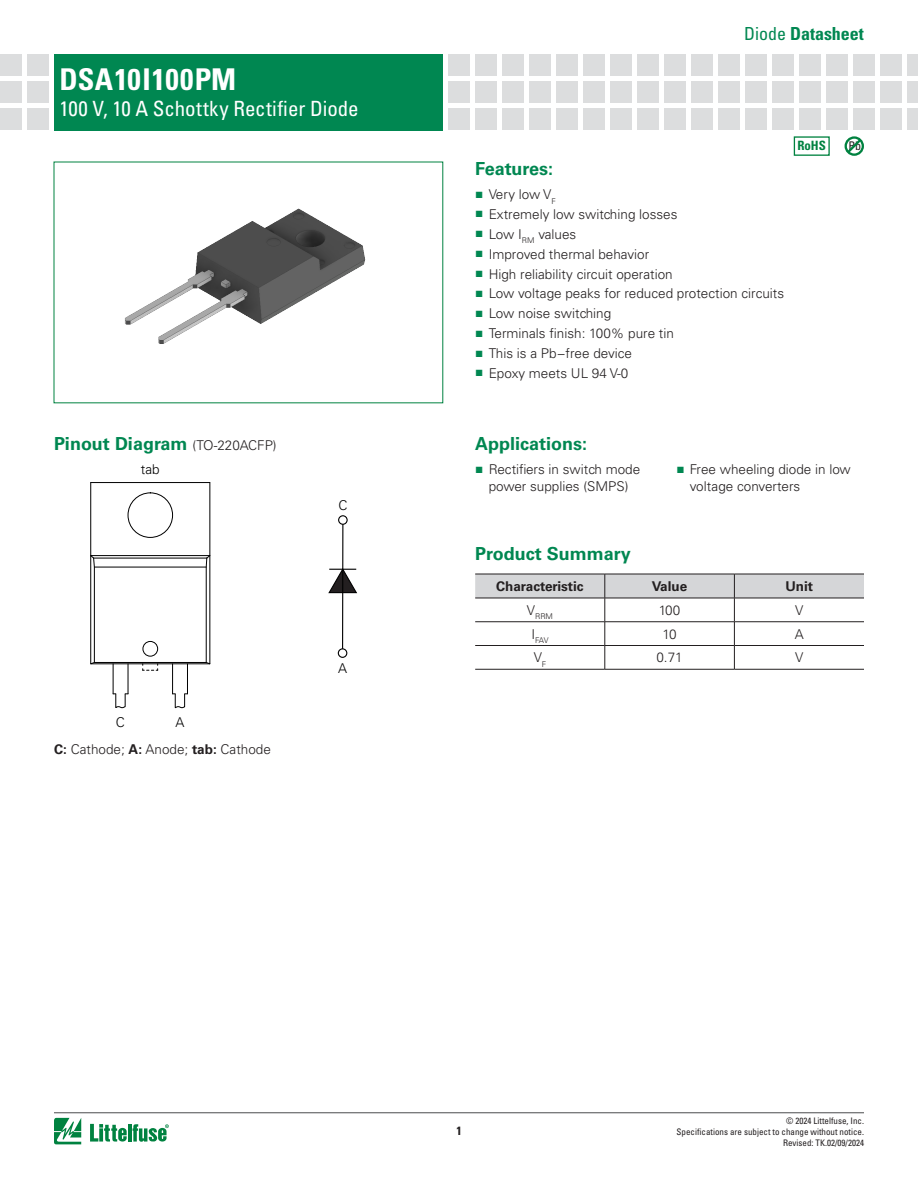
<style>
.page{position:relative;width:918px;height:1188px;background:#fff}
.page>*{position:absolute;margin:0;border:0;box-sizing:border-box;transform-origin:0 0}
.t1{font:700 condensed 30px "Univers LT Std";letter-spacing:.02em;color:#fff}
.t2{font:condensed 21px "Univers LT Std";color:#fff}
.H1_-_Span_Columns{font:700 18px "Univers LT Std";color:#008751}
.t3{font:700 condensed 18px "Univers LT Std";color:#008751}
.Table_-_Body{font:300 13.5px/16.5px "Univers LT Std";color:#231f20;text-align:center}
.Table_-_H1{font:700 13.5px "Univers LT Std";color:#231f20}
.t4{font:300 13.5px "Univers LT Std";color:#000}
.t5{font:700 condensed 12.9px "Univers LT Std";color:#008240}
.t6{font:condensed 12px "Univers LT Std";color:#231f20}
.t7{font:700 condensed 12px "Univers LT Std";color:#231f20}
.t8{font:condensed 9px/10.6px "Univers LT Std";color:#231f20;text-align:right}
.Table_-_Body-2{font:300 7.8px "Univers LT Std";letter-spacing:-.025em;color:#231f20}
.s1{font-weight:300;font-size:13.5px;color:#231f20}
.s2{font-weight:700}
.s3{font-weight:400}
.s4{font-family:"Arial";font-weight:400;color:#008751}
</style>
<div class="page">
<svg style="left:54px;top:1118px;width:27px;height:26px"></svg>
<hr style="left:128px;top:1124px;width:3px;height:18px;background:#008240">
<svg style="left:133px;top:1124px;width:36px;height:18px"></svg>
<svg style="left:90px;top:1124px;width:37px;height:18px"></svg>
<hr style="left:54px;top:1112px;width:810px;height:1px;background:#4b4c4d">
<div style="left:27px;top:54px;width:22px;height:22px;background:#dcddde"></div>
<div style="left:27px;top:82px;width:22px;height:21px;background:#dcddde"></div>
<div style="left:27px;top:109px;width:22px;height:21px;background:#dcddde"></div>
<div style="left:0;top:54px;width:22px;height:22px;background:#dcddde"></div>
<div style="left:0;top:82px;width:22px;height:21px;background:#dcddde"></div>
<div style="left:0;top:109px;width:22px;height:21px;background:#dcddde"></div>
<div style="left:502px;top:54px;width:22px;height:22px;background:#dcddde"></div>
<div style="left:502px;top:82px;width:22px;height:21px;background:#dcddde"></div>
<div style="left:502px;top:109px;width:22px;height:21px;background:#dcddde"></div>
<div style="left:475px;top:54px;width:22px;height:22px;background:#dcddde"></div>
<div style="left:475px;top:82px;width:22px;height:21px;background:#dcddde"></div>
<div style="left:475px;top:109px;width:22px;height:21px;background:#dcddde"></div>
<div style="left:556px;top:54px;width:22px;height:22px;background:#dcddde"></div>
<div style="left:556px;top:82px;width:22px;height:21px;background:#dcddde"></div>
<div style="left:556px;top:109px;width:22px;height:21px;background:#dcddde"></div>
<div style="left:529px;top:54px;width:22px;height:22px;background:#dcddde"></div>
<div style="left:529px;top:82px;width:22px;height:21px;background:#dcddde"></div>
<div style="left:529px;top:109px;width:22px;height:21px;background:#dcddde"></div>
<div style="left:610px;top:54px;width:22px;height:22px;background:#dcddde"></div>
<div style="left:610px;top:82px;width:22px;height:21px;background:#dcddde"></div>
<div style="left:610px;top:109px;width:22px;height:21px;background:#dcddde"></div>
<div style="left:583px;top:54px;width:22px;height:22px;background:#dcddde"></div>
<div style="left:448px;top:54px;width:22px;height:22px;background:#dcddde"></div>
<div style="left:583px;top:82px;width:22px;height:21px;background:#dcddde"></div>
<div style="left:448px;top:82px;width:22px;height:21px;background:#dcddde"></div>
<div style="left:583px;top:109px;width:22px;height:21px;background:#dcddde"></div>
<div style="left:448px;top:109px;width:22px;height:21px;background:#dcddde"></div>
<div style="left:664px;top:54px;width:22px;height:22px;background:#dcddde"></div>
<div style="left:664px;top:82px;width:22px;height:21px;background:#dcddde"></div>
<div style="left:664px;top:109px;width:22px;height:21px;background:#dcddde"></div>
<div style="left:637px;top:54px;width:22px;height:22px;background:#dcddde"></div>
<div style="left:637px;top:82px;width:22px;height:21px;background:#dcddde"></div>
<div style="left:637px;top:109px;width:22px;height:21px;background:#dcddde"></div>
<div style="left:718px;top:54px;width:22px;height:22px;background:#dcddde"></div>
<div style="left:718px;top:82px;width:22px;height:21px;background:#dcddde"></div>
<div style="left:718px;top:109px;width:22px;height:21px;background:#dcddde"></div>
<div style="left:691px;top:54px;width:22px;height:22px;background:#dcddde"></div>
<div style="left:691px;top:82px;width:22px;height:21px;background:#dcddde"></div>
<div style="left:691px;top:109px;width:22px;height:21px;background:#dcddde"></div>
<div style="left:772px;top:54px;width:22px;height:22px;background:#dcddde"></div>
<div style="left:772px;top:82px;width:22px;height:21px;background:#dcddde"></div>
<div style="left:772px;top:109px;width:22px;height:21px;background:#dcddde"></div>
<div style="left:745px;top:54px;width:22px;height:22px;background:#dcddde"></div>
<div style="left:745px;top:82px;width:22px;height:21px;background:#dcddde"></div>
<div style="left:745px;top:109px;width:22px;height:21px;background:#dcddde"></div>
<div style="left:826px;top:54px;width:22px;height:22px;background:#dcddde"></div>
<div style="left:826px;top:81px;width:22px;height:22px;background:#dcddde"></div>
<div style="left:826px;top:108px;width:22px;height:22px;background:#dcddde"></div>
<div style="left:799px;top:54px;width:22px;height:22px;background:#dcddde"></div>
<div style="left:799px;top:81px;width:22px;height:22px;background:#dcddde"></div>
<div style="left:799px;top:108px;width:22px;height:22px;background:#dcddde"></div>
<div style="left:880px;top:54px;width:22px;height:22px;background:#dcddde"></div>
<div style="left:880px;top:81px;width:22px;height:22px;background:#dcddde"></div>
<div style="left:880px;top:108px;width:22px;height:22px;background:#dcddde"></div>
<div style="left:853px;top:54px;width:22px;height:22px;background:#dcddde"></div>
<div style="left:853px;top:81px;width:22px;height:22px;background:#dcddde"></div>
<div style="left:853px;top:108px;width:22px;height:22px;background:#dcddde"></div>
<div style="left:907px;top:54px;width:11px;height:22px;background:#dcddde"></div>
<div style="left:907px;top:81px;width:11px;height:22px;background:#dcddde"></div>
<div style="left:907px;top:108px;width:11px;height:22px;background:#dcddde"></div>
<div style="left:54px;top:54px;width:389px;height:76px;background:#008751"></div>
<div style="left:794px;top:136px;width:36px;height:20px;border:1px solid #008240"></div>
<div style="left:845px;top:136px;width:19px;height:20px;border:2px solid #008240;border-radius:50%"></div>
<svg style="left:845px;top:137px;width:19px;height:19px"></svg>
<svg style="left:90px;top:482px;width:121px;height:227px"></svg>
<hr style="left:342px;top:520px;width:1px;height:133px;background:#000">
<svg style="left:338px;top:515px;width:10px;height:10px"></svg>
<svg style="left:338px;top:648px;width:9px;height:10px"></svg>
<svg style="left:328px;top:568px;width:29px;height:26px"></svg>
<img style="left:125px;top:208px;width:241px;height:136px">
<hr style="left:475px;top:669px;width:130px;height:1px;background:#231f20">
<hr style="left:605px;top:669px;width:129px;height:1px;background:#231f20">
<hr style="left:734px;top:669px;width:130px;height:1px;background:#231f20">
<svg style="left:475px;top:574px;width:389px;height:95px"></svg>
<h1 class="t1" style="left:59px;top:61px;width:178px">DSA10I100PM</h1>
<h2 class="t2" style="left:59px;top:95px;width:301px">100 V, 10 A Schottky Rectifier Diode</h2>
<p class="H1_-_Span_Columns" style="left:54px;top:434px;width:224px">Pinout Diagram <span class="s1">(TO-220ACFP)</span></p>
<p class="t4" style="left:141px;top:461px;width:21px">tab</p>
<p class="t4" style="left:116px;top:714px;width:11px">C</p>
<p class="t4" style="left:175px;top:714px;width:11px">A</p>
<p class="Table_-_Body" style="left:54px;top:741px;width:218px"><span class="s2">C:</span> Cathode; <span class="s2">A:</span> Anode; <span class="s2">tab:</span> Cathode</p>
<p class="t4" style="left:338px;top:497px;width:11px">C</p>
<p class="t4" style="left:338px;top:660px;width:11px">A</p>
<h3 class="t3" style="left:744px;top:23px;width:121px"><span class="s3">Diode</span> Datasheet</h3>
<p class="H1_-_Span_Columns" style="left:475px;top:158px;width:79px">Features:</p>
<p class="Table_-_Body" style="left:475px;top:186px;width:82px"><span class="s4">■</span> Very low V<sub>F</sub></p>
<p class="Table_-_Body" style="left:475px;top:206px;width:204px"><span class="s4">■</span> Extremely low switching losses</p>
<p class="Table_-_Body" style="left:475px;top:226px;width:103px"><span class="s4">■</span> Low I<sub>RM</sub> values</p>
<p class="Table_-_Body" style="left:475px;top:246px;width:175px"><span class="s4">■</span> Improved thermal behavior</p>
<p class="Table_-_Body" style="left:475px;top:266px;width:199px"><span class="s4">■</span> High reliability circuit operation</p>
<p class="Table_-_Body" style="left:475px;top:285px;width:311px"><span class="s4">■</span> Low voltage peaks for reduced protection circuits</p>
<p class="Table_-_Body" style="left:475px;top:305px;width:138px"><span class="s4">■</span> Low noise switching</p>
<p class="Table_-_Body" style="left:475px;top:325px;width:200px"><span class="s4">■</span> Terminals finish: 100% pure tin</p>
<p class="Table_-_Body" style="left:475px;top:345px;width:158px"><span class="s4">■</span> This is a Pb−free device</p>
<p class="Table_-_Body" style="left:475px;top:365px;width:155px"><span class="s4">■</span> Epoxy meets UL 94 V-0</p>
<p class="t5" style="left:797px;top:138px;width:30px">RoHS</p>
<p class="t6" style="left:849px;top:138px;width:14px">Pb</p>
<p class="H1_-_Span_Columns" style="left:475px;top:434px;width:114px">Applications:</p>
<p class="Table_-_Body" style="left:475px;top:461px;width:167px"><span class="s4">■</span> Rectifiers in switch mode power supplies (SMPS)</p>
<p class="Table_-_Body" style="left:690px;top:461px;width:163px;text-align:left;text-indent:-14px"><span class="s4">■</span> Free wheeling diode in low voltage converters</p>
<p class="H1_-_Span_Columns" style="left:475px;top:543px;width:157px">Product Summary</p>
<p class="Table_-_H1" style="left:496px;top:578px;width:89px">Characteristic</p>
<p class="Table_-_H1" style="left:652px;top:578px;width:37px">Value</p>
<p class="Table_-_H1" style="left:785px;top:578px;width:29px">Unit</p>
<p class="Table_-_Body-2" style="left:527px;top:612px;width:28px"><sup>V</sup>RRM</p>
<p class="Table_-_Body" style="left:659px;top:602px;width:23px">100</p>
<p class="Table_-_Body" style="left:795px;top:602px;width:10px">V</p>
<p class="Table_-_Body-2" style="left:531px;top:636px;width:19px"><sup>I</sup>FAV</p>
<p class="Table_-_Body" style="left:663px;top:625px;width:15px">10</p>
<p class="Table_-_Body" style="left:795px;top:625px;width:11px">A</p>
<p class="Table_-_Body" style="left:534px;top:649px;width:14px">V<sub>F</sub></p>
<p class="Table_-_Body" style="left:656px;top:649px;width:28px">0.71</p>
<p class="Table_-_Body" style="left:795px;top:649px;width:10px">V</p>
<p class="t7" style="left:456px;top:1124px;width:7px">1</p>
<p class="t8" style="left:677px;top:1116px;width:189px">© 2024 Littelfuse, Inc.<br>Specifications are subject to change without notice.<br>Revised: TK.02/09/2024</p>
</div>
